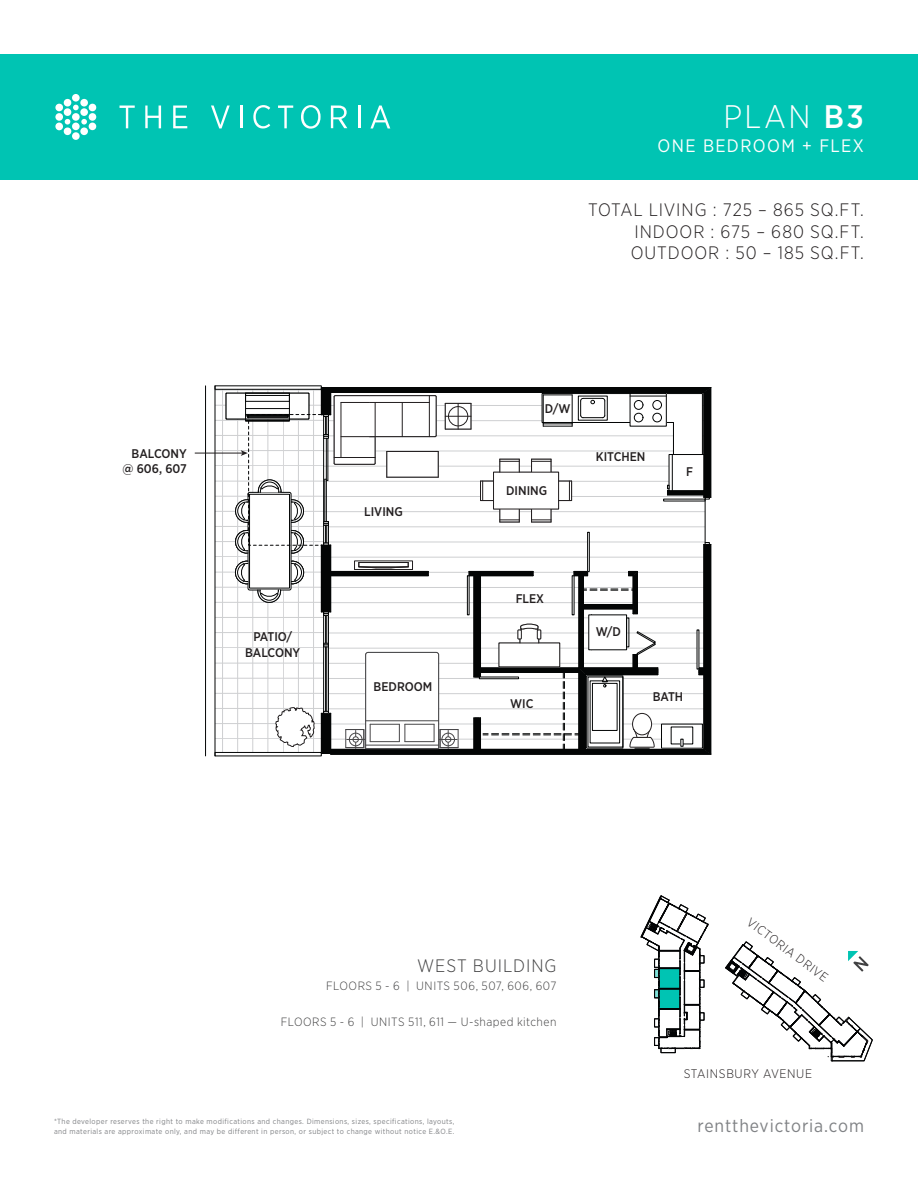
<style>
.page{position:relative;width:918px;height:1188px;background:#fff}
.page>*{position:absolute;margin:0;border:0;box-sizing:border-box;transform-origin:0 0}
.t1{font:300 32.55px "Gotham Narrow";color:#fff}
.t2{font:300 18px/21.6px "Gotham Narrow";letter-spacing:.05em;color:#231f20;text-align:justify}
.t3{font:18px "Gotham Narrow";letter-spacing:.05em;color:#808285}
.t4{font:18px "Gotham Narrow";letter-spacing:.075em;color:#fff}
.t5{font:300 18px "Gotham Narrow";letter-spacing:.05em;color:#414142}
.t6{font:500 12.6px/15px "Gotham Narrow";color:#231f20;text-align:center}
.t7{font:300 12.45px "Gotham Narrow";letter-spacing:.05em;color:#231f20}
.t8{font:300 12px "Gotham Narrow";letter-spacing:.04em;color:#414142}
.t9{font:7.5px/10.5px "Gotham Narrow";letter-spacing:.05em;color:#808285}
.s1{font-weight:500}
</style>
<div class="page">
<div style="left:0;top:54px;width:918px;height:126px;background:#00c4b3"></div>
<div style="left:72px;top:94px;width:8px;height:8px;background:#fff;border-radius:50%"></div>
<div style="left:80px;top:99px;width:8px;height:8px;background:#fff;border-radius:50%"></div>
<div style="left:80px;top:127px;width:8px;height:8px;background:#fff;border-radius:50%"></div>
<div style="left:64px;top:127px;width:7px;height:8px;background:#fff;border-radius:50%"></div>
<div style="left:64px;top:99px;width:7px;height:8px;background:#fff;border-radius:50%"></div>
<div style="left:89px;top:113px;width:7px;height:8px;background:#fff;border-radius:50%"></div>
<div style="left:89px;top:123px;width:7px;height:7px;background:#fff;border-radius:50%"></div>
<div style="left:89px;top:104px;width:7px;height:7px;background:#fff;border-radius:50%"></div>
<svg style="left:55px;top:105px;width:32px;height:25px"></svg>
<div style="left:55px;top:104px;width:8px;height:7px;background:#fff;border-radius:50%"></div>
<div style="left:72px;top:123px;width:8px;height:7px;background:#fff;border-radius:50%"></div>
<div style="left:72px;top:132px;width:8px;height:8px;background:#fff;border-radius:50%"></div>
<svg style="left:120px;top:106px;width:15px;height:22px"></svg>
<svg style="left:145px;top:106px;width:16px;height:22px"></svg>
<svg style="left:173px;top:106px;width:14px;height:22px"></svg>
<svg style="left:211px;top:106px;width:19px;height:22px"></svg>
<hr style="left:240px;top:106px;width:2px;height:22px;background:#fff">
<svg style="left:253px;top:105px;width:17px;height:24px"></svg>
<svg style="left:278px;top:106px;width:15px;height:22px"></svg>
<svg style="left:301px;top:105px;width:20px;height:24px"></svg>
<svg style="left:331px;top:106px;width:16px;height:22px"></svg>
<hr style="left:358px;top:106px;width:2px;height:22px;background:#fff">
<svg style="left:370px;top:106px;width:20px;height:22px"></svg>
<svg style="left:216px;top:390px;width:105px;height:362px"></svg>
<hr style="left:331px;top:754px;width:380px;height:1px;background:#030505">
<hr style="left:331px;top:387px;width:380px;height:1px;background:#030505">
<hr style="left:711px;top:388px;width:1px;height:109px;background:#030505">
<hr style="left:711px;top:544px;width:1px;height:210px;background:#030505">
<hr style="left:205px;top:386px;width:1px;height:370px;background:#030505">
<hr style="left:215px;top:386px;width:1px;height:370px;background:#030505">
<div style="left:215px;top:752px;width:107px;height:4px;border:1px solid #030505"></div>
<div style="left:215px;top:386px;width:107px;height:4px;border:1px solid #030505"></div>
<svg style="left:275px;top:690px;width:40px;height:67px"></svg>
<svg style="left:291px;top:499px;width:13px;height:24px"></svg>
<svg style="left:291px;top:530px;width:13px;height:24px"></svg>
<svg style="left:291px;top:561px;width:13px;height:24px"></svg>
<svg style="left:248px;top:492px;width:43px;height:98px"></svg>
<div style="left:250px;top:494px;width:40px;height:94px;background:#fff"></div>
<div style="left:249px;top:494px;width:41px;height:94px;border:1px solid #030505"></div>
<svg style="left:235px;top:499px;width:13px;height:24px"></svg>
<svg style="left:235px;top:530px;width:14px;height:24px"></svg>
<svg style="left:235px;top:561px;width:13px;height:24px"></svg>
<svg style="left:258px;top:479px;width:24px;height:14px"></svg>
<svg style="left:257px;top:589px;width:24px;height:14px"></svg>
<svg style="left:321px;top:388px;width:390px;height:366px"></svg>
<div style="left:226px;top:393px;width:83px;height:26px;background:#fff"></div>
<div style="left:245px;top:393px;width:45px;height:28px;border:1px solid #030505"></div>
<hr style="left:247px;top:417px;width:41px;height:1px;background:#030505">
<hr style="left:246px;top:395px;width:43px;height:1px;background:#030505">
<hr style="left:246px;top:414px;width:43px;height:1px;background:#030505">
<hr style="left:246px;top:401px;width:43px;height:1px;background:#030505">
<hr style="left:246px;top:408px;width:43px;height:1px;background:#030505">
<hr style="left:246px;top:420px;width:43px;height:1px;background:#030505">
<div style="left:247px;top:415px;width:41px;height:2px;border:1px solid #030505"></div>
<div style="left:248px;top:414px;width:74px;height:132px;border:1px dashed #020304"></div>
<hr style="left:195px;top:453px;width:48px;height:1px;background:#231f20">
<svg style="left:241px;top:450px;width:7px;height:6px"></svg>
<div style="left:661px;top:1049px;width:14px;height:4px;border:1px solid #020304"></div>
<svg style="left:726px;top:942px;width:146px;height:120px"></svg>
<svg style="left:641px;top:896px;width:68px;height:153px"></svg>
<h3 class="t6" style="left:122px;top:445px;width:66px;text-align:right">BALCONY @ 606, 607</h3>
<h3 class="t6" style="left:245px;top:629px;width:57px">PATIO/<br>BALCONY</h3>
<h3 class="t6" style="left:364px;top:503px;width:40px">LIVING</h3>
<h3 class="t6" style="left:374px;top:679px;width:60px">BEDROOM</h3>
<h1 class="t1" style="left:723px;top:97px;width:142px">PLAN <span class="s1">B3</span></h1>
<h2 class="t4" style="left:657px;top:135px;width:208px">ONE BEDROOM + FLEX</h2>
<h2 class="t2" style="left:631px;top:198px;width:235px;text-indent:-42px">TOTAL LIVING : 725 – 865 SQ.FT.<br>INDOOR : 675 – 680 SQ.FT.<br>OUTDOOR : 50 – 185 SQ.FT.</h2>
<h3 class="t6" style="left:545px;top:401px;width:27px">D/W</h3>
<h3 class="t6" style="left:506px;top:483px;width:42px">DINING</h3>
<h3 class="t6" style="left:596px;top:448px;width:51px">KITCHEN</h3>
<h3 class="t6" style="left:686px;top:464px;width:8px">F</h3>
<h3 class="t6" style="left:516px;top:591px;width:30px">FLEX</h3>
<h3 class="t6" style="left:510px;top:696px;width:25px">WIC</h3>
<h3 class="t6" style="left:596px;top:624px;width:27px">W/D</h3>
<h3 class="t6" style="left:653px;top:689px;width:32px">BATH</h3>
<h2 class="t5" style="left:417px;top:955px;width:141px">WEST BUILDING</h2>
<h3 class="t8" style="left:326px;top:978px;width:232px">FLOORS 5 - 6 | UNITS 506, 507, 606, 607</h3>
<h3 class="t8" style="left:281px;top:1014px;width:277px">FLOORS 5 - 6 | UNITS 511, 611 — U-shaped kitchen</h3>
<p class="t9" style="left:54px;top:1115px;width:402px">*The developer reserves the right to make modifications and changes. Dimensions, sizes, specifications, layouts, and materials are approximate only, and may be different in person, or subject to change without notice E.&amp;O.E.</p>
<h3 class="t7" style="left:753px;top:914px;width:99px;rotate:37deg">VICTORIA DRIVE</h3>
<h3 class="t7" style="left:684px;top:1066px;width:130px">STAINSBURY AVENUE</h3>
<h2 class="t3" style="left:698px;top:1115px;width:168px">rentthevictoria.com</h2>
</div>
